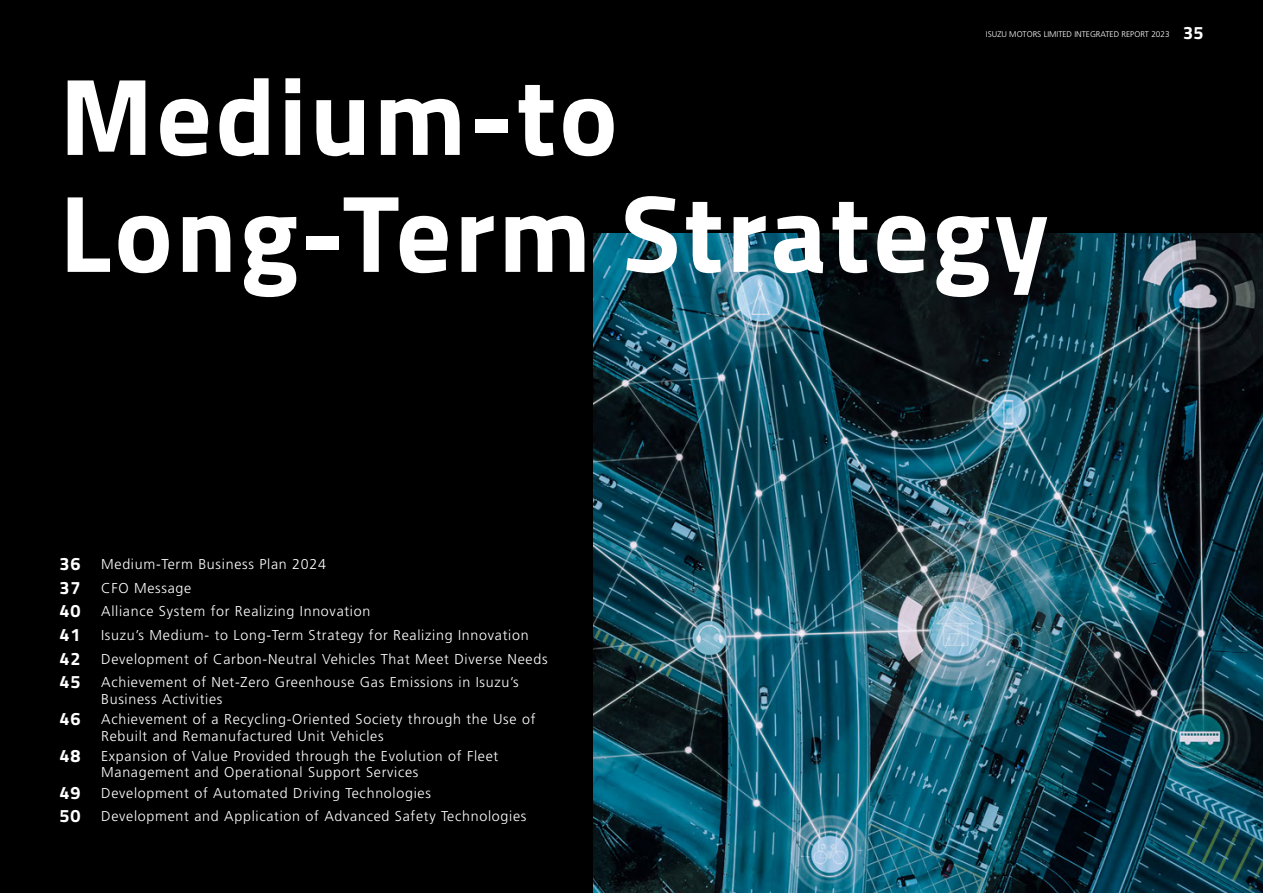
<style>
.page{position:relative;width:1263px;height:893px;background:#000}
.page>*{position:absolute;margin:0;border:0;box-sizing:border-box;transform-origin:0 0}
.t1{font:700 109.5px/117px "Titillium Web";letter-spacing:.03em;color:#fff}
.t2{font:300 14.25px/23.5px "Frutiger LT Std";letter-spacing:.05em;color:#fff}
.t3{font:300 8.25px "Frutiger LT Std";color:#fff}
.s1{font-family:"Titillium Web";font-weight:700;font-size:18px}
</style>
<div class="page">
<img style="left:593px;top:234px;width:670px;height:659px">
<p class="t3" style="left:986px;top:30px;width:219px">ISUZU MOTORS LIMITED INTEGRATED REPORT 2023 <span class="s1">35</span></p>
<h1 class="t1" style="left:60px;top:52px;width:991px">Medium-to<br>Long-Term Strategy</h1>
<p class="t2" style="left:60px;top:553px;width:490px"><span class="s1">36</span> Medium-Term Business Plan 2024<br><span class="s1">37</span> CFO Message<br><span class="s1">40</span> Alliance System for Realizing Innovation<br><span class="s1">41</span> Isuzu’s Medium- to Long-Term Strategy for Realizing Innovation <span class="s1">42</span> Development of Carbon-Neutral Vehicles That Meet Diverse Needs <span class="s1">45</span> Achievement of Net-Zero Greenhouse Gas Emissions in Isuzu’s</p>
<p class="t2" style="left:60px;top:689px;width:477px;line-height:20.4px;text-indent:42px">Business Activities<br><span class="s1">46</span> Achievement of a Recycling-Oriented Society through the Use of</p>
<p class="t2" style="left:60px;top:726px;width:440px;line-height:20.4px;text-indent:42px">Rebuilt and Remanufactured Unit Vehicles<br><span class="s1">48</span> Expansion of Value Provided through the Evolution of Fleet</p>
<p class="t2" style="left:60px;top:762px;width:373px;line-height:20.4px;text-indent:42px">Management and Operational Support Services<br><span class="s1">49</span> Development of Automated Driving Technologies</p>
<p class="t2" style="left:60px;top:805px;width:468px"><span class="s1">50</span> Development and Application of Advanced Safety Technologies</p>
</div>
